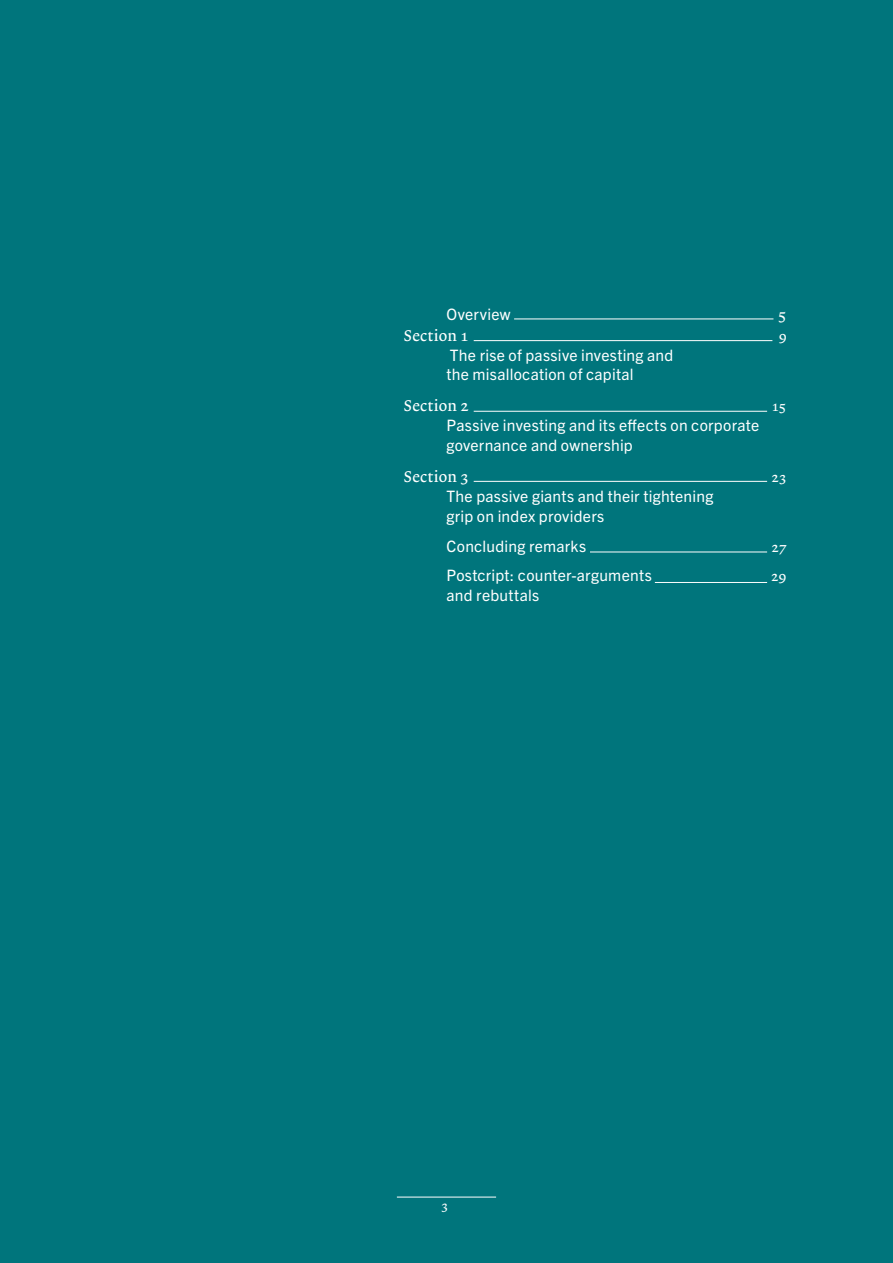
<style>
.page{position:relative;width:893px;height:1263px;background:#00757c}
.page>*{position:absolute;margin:0;border:0;box-sizing:border-box;transform-origin:0 0}
.t1{font:15.75px/20px "Trade Gothic Next LT Pro";letter-spacing:.015em;color:#fff}
.t2{font:15.75px "Lexicon No 2 A Roman Osf";letter-spacing:.025em;color:#fff}
.t3{font:14.1px "Lexicon No 2 A Roman Osf";letter-spacing:-.025em;color:#fff}
.t4{font:12.9px "Lexicon No 2 A Roman Osf";color:#fff}
</style>
<div class="page">
<hr style="left:397px;top:1197px;width:99px;height:1px;background:#fff">
<hr style="left:514px;top:319px;width:259px;height:1px;background:#fff">
<hr style="left:474px;top:340px;width:298px;height:1px;background:#fff">
<hr style="left:474px;top:411px;width:293px;height:1px;background:#fff">
<hr style="left:474px;top:481px;width:293px;height:1px;background:#fff">
<hr style="left:590px;top:552px;width:177px;height:1px;background:#fff">
<hr style="left:655px;top:582px;width:112px;height:1px;background:#fff">
<p class="t1" style="left:446px;top:303px;width:66px">Overview</p>
<p class="t2" style="left:778px;top:305px;width:10px">5</p>
<p class="t2" style="left:404px;top:326px;width:67px">Section 1</p>
<p class="t3" style="left:779px;top:328px;width:9px">9</p>
<p class="t1" style="left:446px;top:344px;width:228px">The rise of passive investing and the misallocation of capital</p>
<p class="t2" style="left:404px;top:397px;width:67px">Section 2</p>
<p class="t3" style="left:772px;top:398px;width:16px">15</p>
<p class="t1" style="left:446px;top:414px;width:314px">Passive investing and its effects on corporate governance and ownership</p>
<p class="t2" style="left:404px;top:467px;width:67px">Section 3</p>
<p class="t3" style="left:771px;top:469px;width:17px">23</p>
<p class="t1" style="left:446px;top:485px;width:268px">The passive giants and their tightening grip on index providers</p>
<p class="t1" style="left:446px;top:535px;width:141px">Concluding remarks</p>
<p class="t3" style="left:771px;top:538px;width:17px">27</p>
<p class="t1" style="left:446px;top:565px;width:207px">Postcript: counter-arguments</p>
<p class="t3" style="left:771px;top:568px;width:17px">29</p>
<p class="t1" style="left:446px;top:584px;width:94px">and rebuttals</p>
<p class="t4" style="left:441px;top:1198px;width:9px">3</p>
</div>
